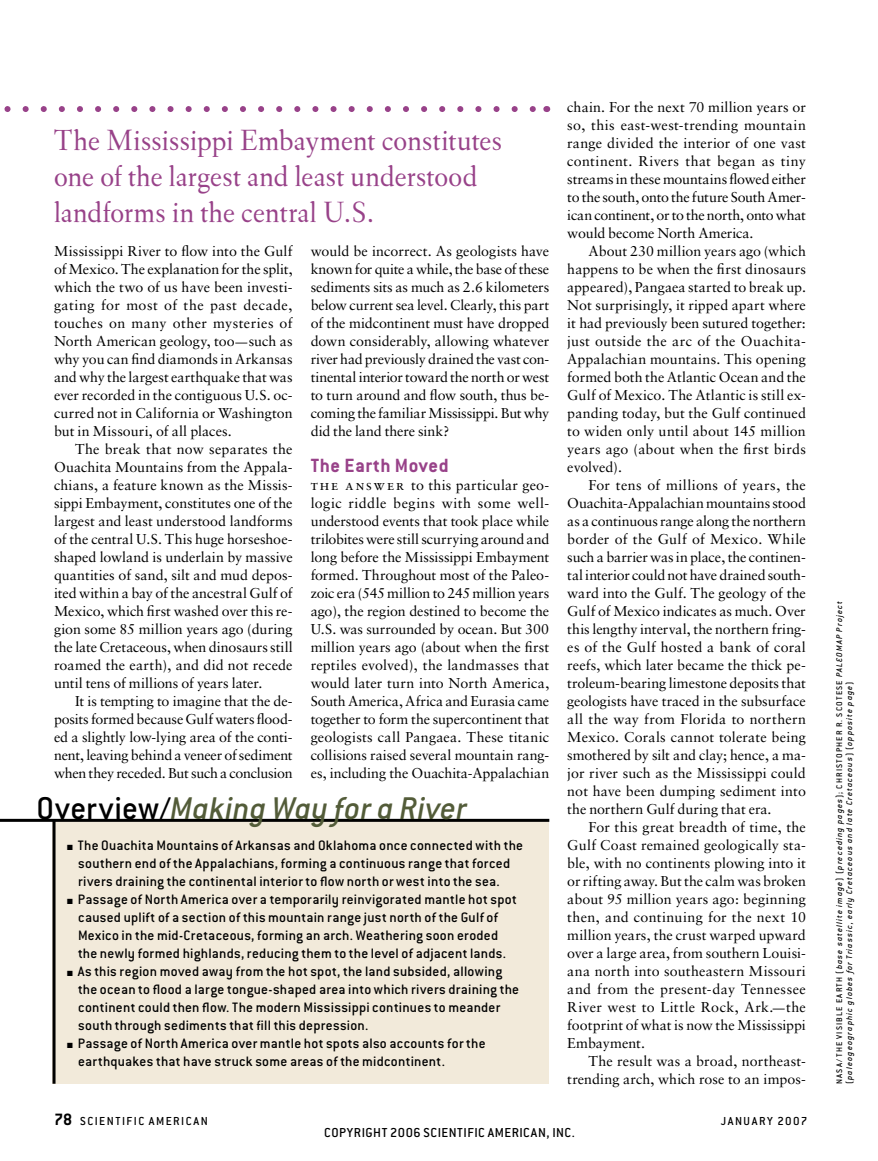
<style>
.page{position:relative;width:878px;height:1161px;background:#fff}
.page>*{position:absolute;margin:0;border:0;box-sizing:border-box;transform-origin:0 0}
.ovrvw_head{font:italic 500 34.5px "Conduit ITC";letter-spacing:.005em;color:#535c39}
.pullquote__fl_left{font:300 30px/36px "Eldorado Text";letter-spacing:.005em;color:#984289}
.subhead{font:700 21px "Conduit ITC";letter-spacing:.025em;color:#984289}
.ovrvw{font:500 15px/18px "Conduit ITC";letter-spacing:.015em;color:#000}
.text{font:14.25px/18px "Sabon";letter-spacing:.005em;color:#000;text-align:justify}
.text_2{font:14.25px/18px "Sabon";letter-spacing:-.01em;color:#000;text-align:justify}
.t1{font:500 14.25px "Conduit ITC";letter-spacing:.035em;color:#000}
.t2{font:500 12.75px "Conduit ITC";letter-spacing:.12em;color:#000}
.credit{font:italic 500 9px/9.8px "Conduit ITC";letter-spacing:.12em;color:#000}
.s1{font-size:12px}
.s2{font-family:"Sabon Roman SC"}
.s3{font-style:normal;color:#000}
.s4{font-weight:700;font-size:18px}
.s5{font-style:normal}
</style>
<div class="page">
<div style="left:52px;top:820px;width:497px;height:264px;background:#f2eada"></div>
<hr style="left:0;top:819px;width:549px;height:3px;background:#000">
<svg style="left:52px;top:821px;width:4px;height:263px"></svg>
<svg style="left:7px;top:106px;width:529px;height:6px"></svg>
<p class="pullquote__fl_left" style="left:54px;top:122px;width:449px">The Mississippi Embayment constitutes one of the largest and least understood landforms in the central U.S.</p>
<p class="text" style="left:54px;top:242px;width:240px">Mississippi River to flow into the Gulf of Mexico. The explanation for the split, which the two of us have been investi&shy;gating for most of the past decade, touches on many other mysteries of North American geology, too<span class="s1">—</span>such as why you can find diamonds in Arkansas and why the largest earthquake that was ever recorded in the contiguous U.S. oc&shy;curred not in California or Washington but in Missouri, of all places.</p>
<p class="text" style="left:54px;top:440px;width:240px;text-indent:21px">The break that now separates the Ouachita Mountains from the Appala&shy;chians, a feature known as the Missis&shy;sippi Embayment, constitutes one of the largest and least understood landforms of the central U.S. This huge horseshoe&shy;shaped lowland is underlain by massive quantities of sand, silt and mud depos&shy;ited within a bay of the ancestral Gulf of Mexico, which first washed over this re&shy;gion some 85 million years ago (during the late Cretaceous, when dinosaurs still roamed the earth), and did not recede until tens of millions of years later.</p>
<p class="text" style="left:54px;top:692px;width:240px;text-indent:21px">It is tempting to imagine that the de&shy;posits formed because Gulf waters flood&shy;ed a slightly low-lying area of the conti&shy;nent, leaving behind a veneer of sediment when they receded. But such a conclusion</p>
<p class="text" style="left:310px;top:242px;width:240px">would be incorrect. As geologists have known for quite a while, the base of these sediments sits as much as 2.6 kilometers below current sea level. Clearly, this part of the midcontinent must have dropped down considerably, allowing whatever river had previously drained the vast con&shy;tinental interior toward the north or west to turn around and flow south, thus be&shy;coming the familiar Mississippi. But why did the land there sink?</p>
<p class="subhead" style="left:310px;top:453px;width:140px">The Earth Moved</p>
<p class="text_2" style="left:310px;top:476px;width:240px"><span class="s2">t he a nsw er</span> to this particular geo&shy;logic riddle begins with some well&shy;understood events that took place while trilobites were still scurrying around and long before the Mississippi Embayment formed. Throughout most of the Paleo&shy;zoic era (545 million to 245 million years ago), the region destined to become the U.S. was surrounded by ocean. But 300 million years ago (about when the first reptiles evolved), the landmasses that would later turn into North America, South America, Africa and Eurasia came together to form the supercontinent that geologists call Pangaea. These titanic collisions raised several mountain rang&shy;es, including the Ouachita-Appalachian</p>
<p class="ovrvw_head" style="left:36px;top:789px;width:432px"><span class="s3">Overview/</span>Making Way for a River</p>
<p class="ovrvw" style="left:78px;top:836px;width:446px;text-indent:-11px">■ The Ouachita Mountains of Arkansas and Oklahoma once connected with the southern end of the Appalachians, forming a continuous range that forced rivers draining the continental interior to flow north or west into the sea.</p>
<p class="ovrvw" style="left:67px;top:890px;width:451px;text-align:center">■ Passage of North America over a temporarily reinvigorated mantle hot spot caused uplift of a section of this mountain range just north of the Gulf of Mexico in the mid-Cretaceous, forming an arch. Weathering soon eroded<br>the newly formed highlands, reducing them to the level of adjacent lands.</p>
<p class="ovrvw" style="left:78px;top:962px;width:442px;text-indent:-11px">■ As this region moved away from the hot spot, the land subsided, allowing the ocean to flood a large tongue-shaped area into which rivers draining the continent could then flow. The modern Mississippi continues to meander south through sediments that fill this depression.</p>
<p class="ovrvw" style="left:78px;top:1034px;width:409px;text-indent:-11px">■ Passage of North America over mantle hot spots also accounts for the earthquakes that have struck some areas of the midcontinent.</p>
<p class="text_2" style="left:567px;top:98px;width:240px">chain. For the next 70 million years or so, this east-west-trending mountain range divided the interior of one vast continent. Rivers that began as tiny streams in these mountains flowed either to the south, onto the future South Amer&shy;ican continent, or to the north, onto what would become North America.</p>
<p class="text" style="left:567px;top:242px;width:240px;text-indent:21px">About 230 million years ago (which happens to be when the first dinosaurs appeared), Pangaea started to break up.<br>Not surprisingly, it ripped apart where it had previously been sutured together: just outside the arc of the Ouachita-Appalachian mountains. This opening formed both the Atlantic Ocean and the Gulf of Mexico. The Atlantic is still ex&shy;panding today, but the Gulf continued to widen only until about 145 million years ago (about when the first birds evolved).</p>
<p class="text" style="left:567px;top:476px;width:240px;text-indent:21px">For tens of millions of years, the Ouachita-Appalachian mountains stood as a continuous range along the northern border of the Gulf of Mexico. While such a barrier was in place, the continen&shy;tal interior could not have drained south&shy;ward into the Gulf. The geology of the Gulf of Mexico indicates as much. Over this lengthy interval, the northern fring&shy;es of the Gulf hosted a bank of coral reefs, which later became the thick pe&shy;troleum-bearing limestone deposits that geologists have traced in the subsurface all the way from Florida to northern Mexico. Corals cannot tolerate being smothered by silt and clay; hence, a ma&shy;jor river such as the Mississippi could not have been dumping sediment into the northern Gulf during that era.</p>
<p class="text" style="left:567px;top:818px;width:240px;text-indent:21px">For this great breadth of time, the Gulf Coast remained geologically sta&shy;ble, with no continents plowing into it or rifting away. But the calm was broken about 95 million years ago: beginning then, and continuing for the next 10 million years, the crust warped upward over a large area, from southern Louisi&shy;ana north into southeastern Missouri and from the present-day Tennessee River west to Little Rock, Ark.<span class="s1">—</span>the footprint of what is now the Mississippi Embayment.</p>
<p class="text" style="left:567px;top:1052px;width:240px;text-align:right">The result was a broad, northeast&shy;trending arch, which rose to an impos-</p>
<p class="t2" style="left:54px;top:1114px;width:155px"><span class="s4">78</span> SCIENTIFIC AMERICAN</p>
<p class="t2" style="left:720px;top:1114px;width:88px">JANUARY 2007</p>
<p class="t1" style="left:324px;top:1125px;width:252px">COPYRIGHT 2006 SCIENTIFIC AMERICAN, INC.</p>
<p class="credit" style="left:834px;top:1084px;width:485px;rotate:-90deg"><span class="s5">NASA/THE VISIBLE EARTH (</span>base satellite image<span class="s5">) (</span>preceding pages<span class="s5">); CHRISTOPHER R. SCOTESE</span> PALEOMAP Project <span class="s5">(</span>paleogeographic globes for Triassic, early Cretaceous and late Cretaceous<span class="s5">) (</span>opposite page<span class="s5">)</span></p>
</div>
